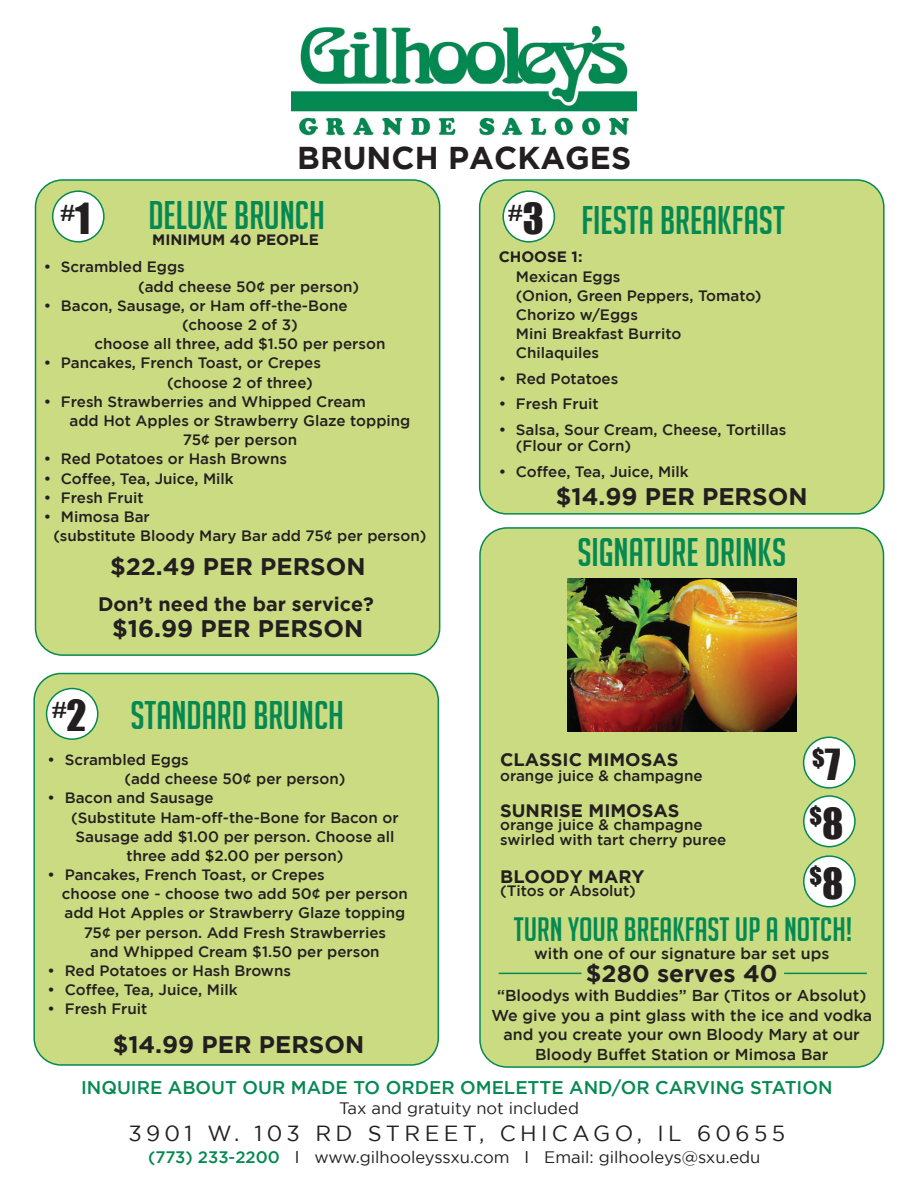
<style>
.page{position:relative;width:918px;height:1188px;background:#fff}
.page>*{position:absolute;margin:0;border:0;box-sizing:border-box;transform-origin:0 0}
.t1{font:39px "Big Noodle Titling";color:#058952}
.t2{font:33px "Big Noodle Titling";color:#058952}
.t3{font:700 31.5px "Gotham";color:#231f20}
.t4{font:700 24px "Gotham";color:#231f20}
.t5{font:22.95px "Impact";color:#231f20}
.t6{font:21.9px "Gotham";letter-spacing:.2em;color:#231f20}
.t7{font:700 19.5px "Gotham";color:#231f20}
.t8{font:500 18.3px "Gotham";color:#058952}
.t9{font:700 18px "Gotham";color:#231f20}
.t10{font:16.65px "Gotham";color:#231f20}
.t11{font:16.5px "Gotham";color:#231f20}
.t12{font:500 15.75px/19.5px "Gotham";color:#231f20;text-align:center}
.t13{font:500 15px/19.2px "Gotham";color:#231f20}
.t14{font:700 15px "Gotham";color:#231f20}
.s1{font-size:39.45px}
.s2{font-family:"Impact";font-size:39.45px;color:#231f20}
.s3{font-weight:500;color:#058952}
.s4{font-family:"Open Sans"}
</style>
<div class="page">
<div style="left:480px;top:528px;width:404px;height:539px;background:#cbdb82;border-radius:27px"></div>
<div style="left:479px;top:527px;width:405px;height:541px;border:2px solid #058952;border-radius:27px"></div>
<div style="left:804px;top:737px;width:51px;height:51px;background:#fff;border-radius:50%"></div>
<div style="left:803px;top:737px;width:53px;height:52px;border:2px solid #058952;border-radius:50%"></div>
<div style="left:804px;top:796px;width:51px;height:51px;background:#fff;border-radius:50%"></div>
<div style="left:803px;top:795px;width:53px;height:52px;border:2px solid #058952;border-radius:50%"></div>
<div style="left:804px;top:856px;width:51px;height:51px;background:#fff;border-radius:50%"></div>
<div style="left:803px;top:855px;width:53px;height:52px;border:2px solid #058952;border-radius:50%"></div>
<img style="left:567px;top:578px;width:229px;height:154px">
<hr style="left:499px;top:973px;width:82px;height:1px;background:#058952">
<hr style="left:784px;top:973px;width:83px;height:1px;background:#058952">
<img style="left:292px;top:27px;width:345px;height:109px">
<div style="left:480px;top:180px;width:404px;height:334px;background:#cbdb82;border-radius:27px"></div>
<div style="left:479px;top:179px;width:406px;height:336px;border:2px solid #058952;border-radius:27px"></div>
<div style="left:36px;top:180px;width:404px;height:475px;background:#cbdb82;border-radius:27px"></div>
<div style="left:35px;top:179px;width:405px;height:477px;border:2px solid #058952;border-radius:27px"></div>
<div style="left:34px;top:674px;width:404px;height:391px;background:#cbdb82;border-radius:27px"></div>
<div style="left:33px;top:673px;width:406px;height:393px;border:2px solid #058952;border-radius:27px"></div>
<div style="left:503px;top:191px;width:51px;height:51px;background:#fff;border-radius:50%"></div>
<div style="left:502px;top:190px;width:53px;height:53px;border:2px solid #058952;border-radius:50%"></div>
<div style="left:53px;top:191px;width:51px;height:51px;background:#fff;border-radius:50%"></div>
<div style="left:52px;top:190px;width:53px;height:53px;border:2px solid #058952;border-radius:50%"></div>
<div style="left:47px;top:689px;width:51px;height:50px;background:#fff;border-radius:50%"></div>
<div style="left:46px;top:688px;width:52px;height:52px;border:2px solid #058952;border-radius:50%"></div>
<h3 class="t3" style="left:297px;top:140px;width:335px">BRUNCH PACKAGES</h3>
<h1 class="t1" style="left:148px;top:194px;width:178px">DELUXE BRUNCH</h1>
<h1 class="t1" style="left:581px;top:199px;width:205px">FIESTA BREAKFAST</h1>
<p class="t14" style="left:499px;top:248px;width:85px">CHOOSE 1:</p>
<p class="t13" style="left:516px;top:266px;width:247px">Mexican Eggs<br>(Onion, Green Peppers, Tomato)<br>Chorizo w/Eggs<br>Mini Breakfast Burrito<br>Chilaquiles</p>
<p class="t13" style="left:499px;top:369px;width:121px">• Red Potatoes</p>
<p class="t13" style="left:499px;top:394px;width:102px">• Fresh Fruit</p>
<p class="t13" style="left:516px;top:421px;width:272px;line-height:16.5px;text-indent:-17px">• Salsa, Sour Cream, Cheese, Tortillas (Flour or Corn)</p>
<p class="t13" style="left:499px;top:462px;width:192px">• Coffee, Tea, Juice, Milk</p>
<h3 class="t5" style="left:508px;top:194px;width:37px">#<span class="s1">3</span></h3>
<h3 class="t5" style="left:61px;top:194px;width:31px">#<span class="s1">1</span></h3>
<p class="t14" style="left:152px;top:231px;width:168px">MINIMUM 40 PEOPLE</p>
<p class="t13" style="left:138px;top:257px;width:223px;text-indent:-94px">• Scrambled Eggs<br>(add cheese 50¢ per person)</p>
<p class="t13" style="left:44px;top:296px;width:305px">• Bacon, Sausage, or Ham off-the-Bone</p>
<p class="t13" style="left:182px;top:315px;width:117px">(choose 2 of 3)</p>
<p class="t13" style="left:94px;top:334px;width:293px">choose all three, add $1.50 per person</p>
<p class="t13" style="left:167px;top:353px;width:155px;text-indent:-123px">• Pancakes, French Toast, or Crepes (choose 2 of three)</p>
<p class="t13" style="left:44px;top:392px;width:324px">• Fresh Strawberries and Whipped Cream</p>
<p class="t13" style="left:70px;top:411px;width:342px">add Hot Apples or Strawberry Glaze topping</p>
<p class="t13" style="left:183px;top:430px;width:116px">75¢ per person</p>
<p class="t13" style="left:44px;top:449px;width:245px">• Red Potatoes or Hash Browns</p>
<p class="t13" style="left:44px;top:468px;width:192px">• Coffee, Tea, Juice, Milk</p>
<p class="t13" style="left:44px;top:488px;width:102px">• Fresh Fruit</p>
<p class="t13" style="left:53px;top:507px;width:375px;text-indent:-10px">• Mimosa Bar<br>(substitute Bloody Mary Bar add 75¢ per person)</p>
<h3 class="t4" style="left:556px;top:483px;width:253px">$14.99 PER PERSON</h3>
<h1 class="t1" style="left:577px;top:531px;width:210px">SIGNATURE DRINKS</h1>
<h3 class="t4" style="left:110px;top:553px;width:257px">$22.49 PER PERSON</h3>
<h3 class="t7" style="left:98px;top:593px;width:277px">Don’t need the bar service?</h3>
<h3 class="t4" style="left:112px;top:614px;width:252px">$16.99 PER PERSON</h3>
<h1 class="t1" style="left:52px;top:694px;width:294px"><sup>#</sup><span class="s2">2</span> STANDARD BRUNCH</h1>
<p class="t13" style="left:124px;top:750px;width:223px;text-indent:-77px">• Scrambled Eggs<br>(add cheese 50¢ per person)</p>
<p class="t13" style="left:48px;top:788px;width:168px">• Bacon and Sausage</p>
<p class="t13" style="left:71px;top:807px;width:329px">(Substitute Ham-off-the-Bone for Bacon or</p>
<p class="t13" style="left:76px;top:826px;width:320px">Sausage add $1.00 per person. Choose all</p>
<p class="t13" style="left:127px;top:846px;width:218px">three add $2.00 per person)</p>
<p class="t13" style="left:48px;top:865px;width:279px">• Pancakes, French Toast, or Crepes</p>
<p class="t13" style="left:62px;top:884px;width:347px">choose one - choose two add 50¢ per person</p>
<p class="t13" style="left:65px;top:903px;width:342px">add Hot Apples or Strawberry Glaze topping</p>
<p class="t13" style="left:84px;top:922px;width:304px">75¢ per person. Add Fresh Strawberries</p>
<p class="t13" style="left:90px;top:942px;width:291px">and Whipped Cream $1.50 per person</p>
<p class="t13" style="left:48px;top:961px;width:245px">• Red Potatoes or Hash Browns</p>
<p class="t13" style="left:48px;top:980px;width:192px">• Coffee, Tea, Juice, Milk</p>
<p class="t13" style="left:48px;top:999px;width:102px">• Fresh Fruit</p>
<h3 class="t4" style="left:113px;top:1031px;width:253px">$14.99 PER PERSON</h3>
<h3 class="t5" style="left:812px;top:740px;width:30px">$<span class="s1">7</span></h3>
<h3 class="t5" style="left:809px;top:799px;width:36px">$<span class="s1">8</span></h3>
<h3 class="t5" style="left:809px;top:859px;width:36px">$<span class="s1">8</span></h3>
<p class="t9" style="left:500px;top:749px;width:180px">CLASSIC MIMOSAS</p>
<p class="t13" style="left:500px;top:766px;width:204px">orange juice &amp; champagne</p>
<p class="t9" style="left:500px;top:800px;width:181px">SUNRISE MIMOSAS</p>
<p class="t13" style="left:500px;top:817px;width:228px;line-height:15px">orange juice &amp; champagne swirled with tart cherry puree</p>
<p class="t9" style="left:500px;top:866px;width:146px">BLOODY MARY</p>
<p class="t13" style="left:500px;top:881px;width:137px">(Titos or Absolut)</p>
<h2 class="t2" style="left:514px;top:912px;width:340px">TURN YOUR BREAKFAST UP A NOTCH!</h2>
<p class="t12" style="left:534px;top:944px;width:297px">with one of our signature bar set ups</p>
<h3 class="t4" style="left:586px;top:959px;width:193px">$280 serves 40</h3>
<p class="t12" style="left:491px;top:986px;width:382px">“Bloodys with Buddies” Bar (Titos or Absolut)<br>We give you a pint glass with the ice and vodka and you create your own Bloody Mary at our Bloody Buffet Station or Mimosa Bar</p>
<p class="t8" style="left:81px;top:1077px;width:753px">INQUIRE ABOUT OUR MADE TO ORDER OMELETTE AND/OR CARVING STATION</p>
<p class="t11" style="left:339px;top:1099px;width:241px">Tax and gratuity not included</p>
<h3 class="t6" style="left:128px;top:1121px;width:658px">3901 W. 103 RD STREET, CHICAGO, IL 60655</h3>
<p class="t10" style="left:148px;top:1148px;width:614px"><span class="s3">(773) 233-2200</span> <span class="s4">ӏ</span> www.gilhooleyssxu.com <span class="s4">ӏ</span> Email: gilhooleys@sxu.edu</p>
</div>
